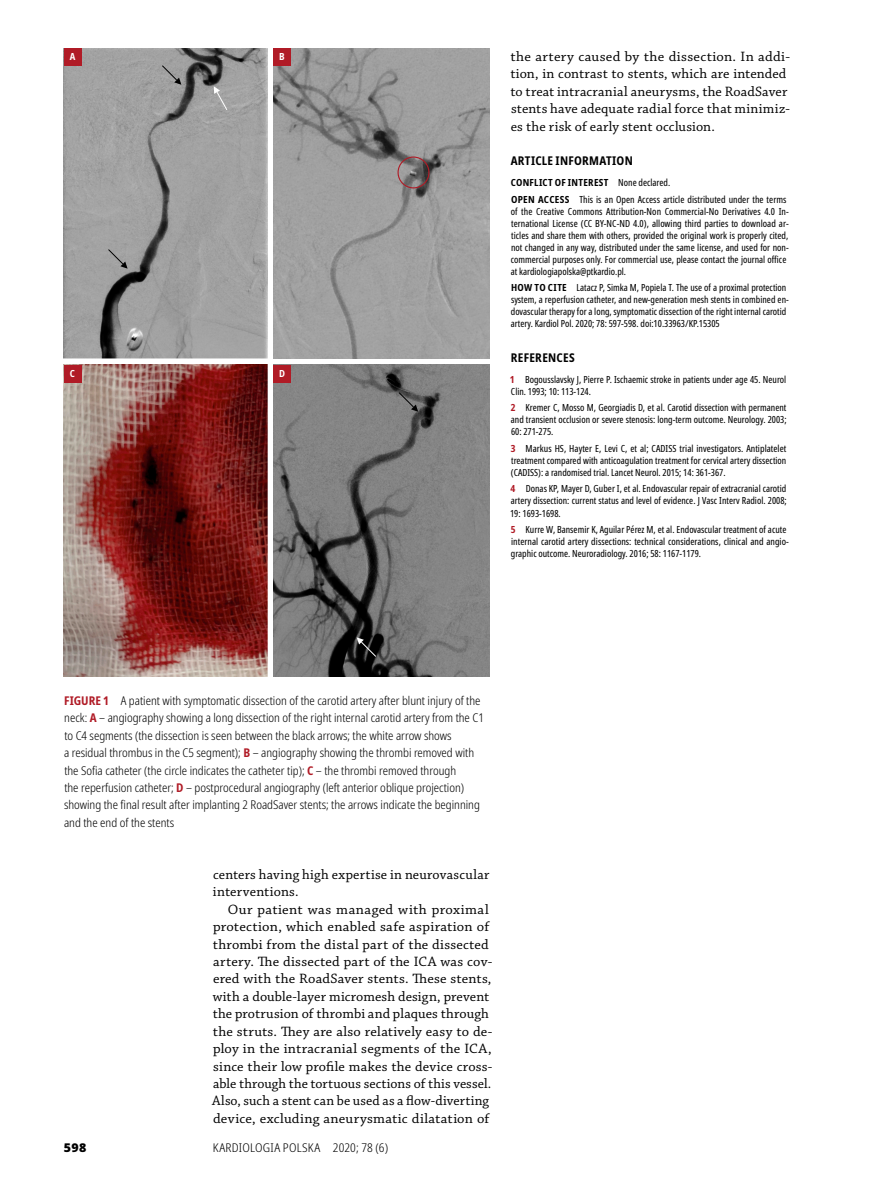
<style>
.page{position:relative;width:872px;height:1191px;background:#fff}
.page>*{position:absolute;margin:0;border:0;box-sizing:border-box;transform-origin:0 0}
.t1{font:14.25px/17.4px "Chaparral Pro MP";letter-spacing:.015em;color:#000}
.t2{font:300 condensed 12px/17.4px "Noto Sans";color:#000}
.t3{font:700 condensed 12px "Noto Sans";letter-spacing:.02em;color:#000}
.t4{font:300 condensed 12px "Noto Sans";color:#000;scale:1.04 1}
.t5{font:900 12px "Noto Sans";color:#000;scale:1.04 1}
.t6{font:extra-condensed 9.75px/12px "Noto Sans";color:#000}
.t7{font:700 condensed 9.75px "Noto Sans";color:#fff}
.s1{font-weight:700;font-stretch:condensed}
.s2{font-weight:700;font-stretch:condensed;color:#b01b26}
.s3{font-weight:700;color:#b01b26}
</style>
<div class="page">
<img style="left:64px;top:48px;width:203px;height:310px">
<img style="left:273px;top:48px;width:216px;height:310px">
<img style="left:64px;top:365px;width:203px;height:311px">
<img style="left:273px;top:365px;width:216px;height:311px">
<div style="left:64px;top:48px;width:17px;height:17px;background:#b01b26"></div>
<div style="left:273px;top:48px;width:18px;height:17px;background:#b01b26"></div>
<div style="left:273px;top:365px;width:18px;height:17px;background:#b01b26"></div>
<div style="left:64px;top:365px;width:17px;height:17px;background:#b01b26"></div>
<svg style="left:107px;top:248px;width:21px;height:21px"></svg>
<svg style="left:161px;top:65px;width:20px;height:20px"></svg>
<svg style="left:398px;top:391px;width:20px;height:21px"></svg>
<svg style="left:214px;top:86px;width:14px;height:25px"></svg>
<svg style="left:357px;top:637px;width:20px;height:20px"></svg>
<div style="left:397px;top:156px;width:32px;height:32px;border:1px solid #b01b26;border-radius:50%"></div>
<p class="t7" style="left:70px;top:50px;width:7px">A</p>
<p class="t7" style="left:279px;top:50px;width:7px">B</p>
<p class="t7" style="left:70px;top:366px;width:7px">C</p>
<p class="t7" style="left:279px;top:366px;width:7px">D</p>
<h1 class="t1" style="left:510px;top:48px;width:281px">the artery caused by the dissection. In addi&shy;tion, in contrast to stents, which are intended to treat intracranial aneurysms, the RoadSaver stents have adequate radial force that minimiz&shy;es the risk of early stent occlusion.</h1>
<p class="t3" style="left:510px;top:152px;width:124px">ARTICLE INFORMATION</p>
<p class="t6" style="left:511px;top:175px;width:277px;line-height:16.5px"><span class="s1">CONFLICT OF INTEREST</span> None declared.<br><span class="s1">OPEN ACCESS</span> This is an Open Access article distributed under the terms</p>
<p class="t6" style="left:511px;top:205px;width:279px">of the Creative Commons Attribution‑Non Commercial‑No Derivatives 4.0 In‑ ternational License (CC BY‑NC‑ND 4.0), allowing third parties to download ar‑ ticles and share them with others, provided the original work is properly cited, not changed in any way, distributed under the same license, and used for non‑ commercial purposes only. For commercial use, please contact the journal office at kardiologiapolska@ptkardio.pl.</p>
<p class="t6" style="left:511px;top:282px;width:279px"><span class="s1">HOW TO CITE</span> Latacz P, Simka M, Popiela T. The use of a proximal protection system, a reperfusion catheter, and new‑generation mesh stents in combined en‑ dovascular therapy for a long, symptomatic dissection of the right internal carotid artery. Kardiol Pol. 2020; 78: 597-598. doi:10.33963/KP.15305</p>
<p class="t3" style="left:511px;top:349px;width:65px">REFERENCES</p>
<p class="t6" style="left:510px;top:374px;width:278px"><span class="s2">1</span> Bogousslavsky J, Pierre P. Ischaemic stroke in patients under age 45. Neurol<br>Clin. 1993; 10: 113-124.</p>
<p class="t6" style="left:511px;top:402px;width:277px;text-align:justify"><span class="s2">2</span> Kremer C, Mosso M, Georgiadis D, et al. Carotid dissection with permanent and transient occlusion or severe stenosis: long‑term outcome. Neurology. 2003; 60: 271-275.</p>
<p class="t6" style="left:511px;top:443px;width:277px;text-align:justify"><span class="s2">3</span> Markus HS, Hayter E, Levi C, et al; CADISS trial investigators. Antiplatelet treatment compared with anticoagulation treatment for cervical artery dissection (CADISS): a randomised trial. Lancet Neurol. 2015; 14: 361-367.</p>
<p class="t6" style="left:510px;top:483px;width:278px;text-align:justify"><span class="s2">4</span> Donas KP, Mayer D, Guber I, et al. Endovascular repair of extracranial carotid artery dissection: current status and level of evidence. J Vasc Interv Radiol. 2008; 19: 1693-1698.</p>
<p class="t6" style="left:511px;top:524px;width:279px"><span class="s2">5</span> Kurre W, Bansemir K, Aguilar Pérez M, et al. Endovascular treatment of acute internal carotid artery dissections: technical considerations, clinical and angio‑ graphic outcome. Neuroradiology. 2016; 58: 1167-1179.</p>
<p class="t2" style="left:64px;top:692px;width:421px"><span class="s3">FIGURE 1</span> A patient with symptomatic dissection of the carotid artery after blunt injury of the neck: <span class="s3">A</span> – angiography showing a long dissection of the right internal carotid artery from the C1 to C4 segments (the dissection is seen between the black arrows; the white arrow shows<br>a residual thrombus in the C5 segment); <span class="s3">B</span> – angiography showing the thrombi removed with the Sofia catheter (the circle indicates the catheter tip); <span class="s3">C</span> – the thrombi removed through<br>the reperfusion catheter; <span class="s3">D</span> – postprocedural angiography (left anterior oblique projection) showing the final result after implanting 2 RoadSaver stents; the arrows indicate the beginning and the end of the stents</p>
<h1 class="t1" style="left:213px;top:866px;width:278px">centers having high expertise in neurovascular interventions.</h1>
<p class="t1" style="left:212px;top:901px;width:282px;text-indent:16px">Our patient was managed with proximal protection, which enabled safe aspiration of thrombi from the distal part of the dissected artery. The dissected part of the ICA was cov&shy;ered with the RoadSaver stents. These stents, with a double-‑layer micromesh design, prevent the protrusion of thrombi and plaques through the struts. They are also relatively easy to de&shy;ploy in the intracranial segments of the ICA, since their low profile makes the device cross&shy;able through the tortuous sections of this vessel.<br>Also, such a stent can be used as a flow-‑ diverting device, excluding aneurysmatic dilatation of</p>
<p class="t5" style="left:64px;top:1138px;width:23px">598</p>
<p class="t4" style="left:213px;top:1139px;width:170px">KARDIOLOGIA POLSKA 2020; 78 (6)</p>
</div>
